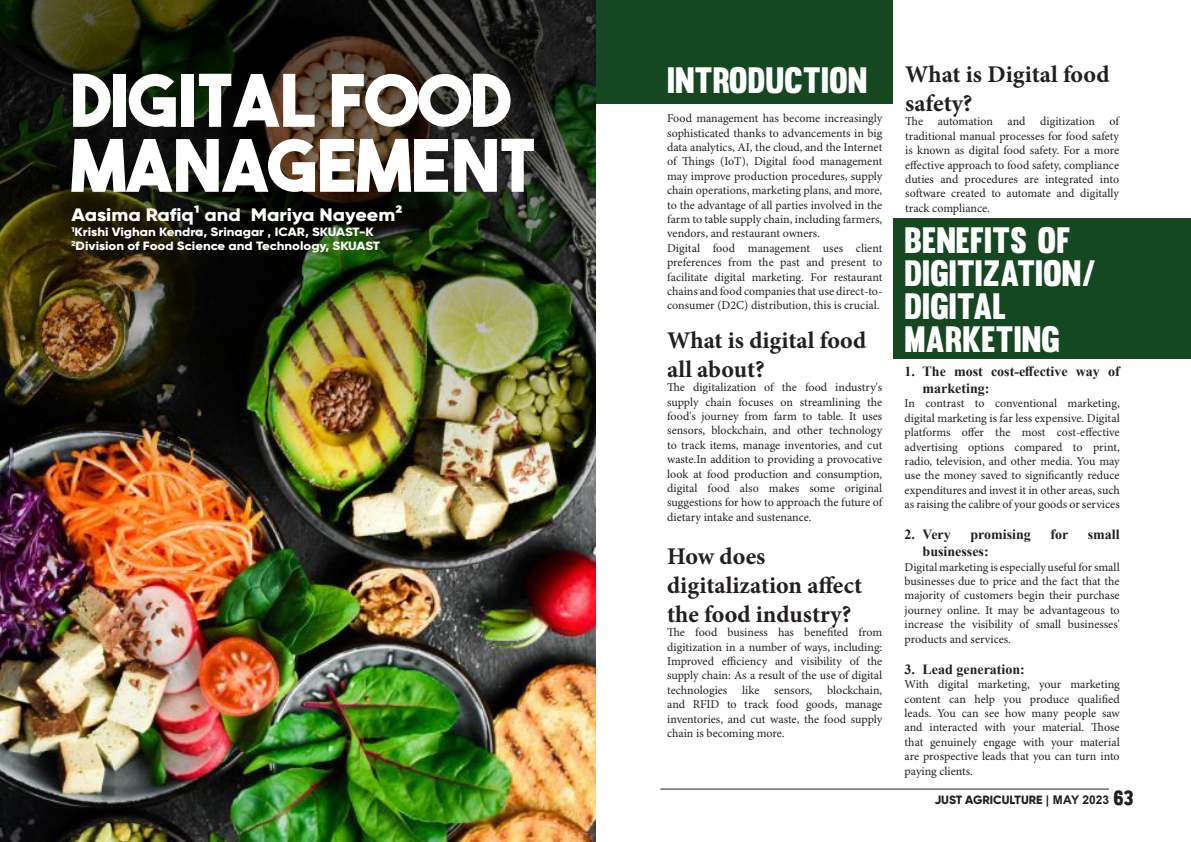
<style>
.page{position:relative;width:1191px;height:842px;background:#fff}
.page>*{position:absolute;margin:0;border:0;box-sizing:border-box;transform-origin:0 0}
.t1{font:72px/65px "The Bold Font";color:#fff}
.t2{font:36px/33px "Muro";color:#fff}
.t3{font:700 24px/28.8px "Minion Pro";color:#231f20}
.t4{font:800 18px "Gilroy";color:#fff;scale:1.11 1}
.t5{font:700 14px/16.8px "Times New Roman";color:#231f20}
.t6{font:12px/14.4px "Minion Pro";letter-spacing:-.005em;color:#231f20;text-align:justify}
.t7{font:800 12px "Gilroy";color:#fff;scale:1.11 1}
.t8{font:800 12px "Gilroy";color:#231f20}
.s1{font-family:"Arial";font-weight:700}
.s2{font-family:"Muro";font-weight:400;font-size:20px}
</style>
<div class="page">
<hr style="left:660px;top:788px;width:449px;height:1px;background:#231f20">
<div style="left:595px;top:0;width:298px;height:103px;background:#154721"></div>
<div style="left:893px;top:219px;width:298px;height:140px;background:#154721"></div>
<img style="left:0;top:0;width:595px;height:829px">
<p class="t1" style="left:71px;top:67px;width:466px">DIGITAL FOOD<br>MANAGEMENT</p>
<p class="t4" style="left:71px;top:204px;width:300px">Aasima Rafiq1 and Mariya Nayeem2</p>
<p class="t7" style="left:71px;top:224px;width:274px"><sup>1</sup>Krishi Vighan Kendra, Srinagar , ICAR, SKUAST-K</p>
<p class="t7" style="left:71px;top:238px;width:279px"><sup>2</sup>Division of Food Science and Technology, SKUAST</p>
<p class="t2" style="left:667px;top:63px;width:202px">INTRODUCTION</p>
<p class="t6" style="left:667px;top:112px;width:217px">Food management has become increasingly sophisticated thanks to advancements in big data analytics, AI, the cloud, and the Internet of Things (IoT), Digital food management may improve production procedures, supply chain operations, marketing plans, and more, to the advantage of all parties involved in the farm to table supply chain, including farmers, vendors, and restaurant owners.</p>
<p class="t6" style="left:667px;top:241px;width:217px">Digital food management uses client preferences from the past and present to facilitate digital marketing. For restaurant chains and food companies that use direct-to&shy;consumer (D2C) distribution, this is crucial.</p>
<p class="t3" style="left:667px;top:326px;width:201px">What is digital food all about?</p>
<p class="t6" style="left:667px;top:381px;width:217px">The digitalization of the food industry's supply chain focuses on streamlining the food's journey from farm to table. It uses sensors, blockchain, and other technology to track items, manage inventories, and cut waste.In addition to providing a provocative look at food production and consumption, digital food also makes some original suggestions for how to approach the future of dietary intake and sustenance.</p>
<p class="t3" style="left:667px;top:542px;width:196px">How does digitalization affect the food industry?</p>
<p class="t6" style="left:667px;top:625px;width:217px">The food business has benefited from digitization in a number of ways, including:<br>Improved efficiency and visibility of the supply chain: As a result of the use of digital technologies like sensors, blockchain, and RFID to track food goods, manage inventories, and cut waste, the food supply chain is becoming more.</p>
<p class="t3" style="left:905px;top:60px;width:206px">What is Digital food safety?</p>
<p class="t6" style="left:905px;top:115px;width:215px">The automation and digitization of traditional manual processes for food safety is known as digital food safety. For a more effective approach to food safety, compliance duties and procedures are integrated into software created to automate and digitally track compliance.</p>
<p class="t2" style="left:904px;top:223px;width:193px">BENEFITS OF<br>DIGITIZATION/<br>DIGITAL<br>MARKETING</p>
<p class="t5" style="left:922px;top:363px;width:199px;text-indent:-18px">1. The most cost-effective way of marketing:</p>
<p class="t6" style="left:904px;top:397px;width:217px">In contrast to conventional marketing, digital marketing is far less expensive. Digital platforms offer the most cost-effective advertising options compared to print, radio, television, and other media. You may use the money saved to significantly reduce expenditures and invest it in other areas, such as raising the calibre of your goods or services</p>
<p class="t5" style="left:904px;top:526px;width:48px">2. Very</p>
<p class="t5" style="left:970px;top:526px;width:62px">promising</p>
<p class="t5" style="left:1050px;top:526px;width:19px">for</p>
<p class="t5" style="left:1087px;top:526px;width:33px">small</p>
<p class="t5" style="left:922px;top:543px;width:68px">businesses:</p>
<p class="t6" style="left:904px;top:560px;width:217px">Digital marketing is especially useful for small businesses due to price and the fact that the majority of customers begin their purchase journey online. It may be advantageous to increase the visibility of small businesses' products and services.</p>
<p class="t5" style="left:904px;top:660px;width:122px">3. Lead generation:</p>
<p class="t6" style="left:904px;top:678px;width:217px">With digital marketing, your marketing content can help you produce qualified leads. You can see how many people saw and interacted with your material. Those that genuinely engage with your material are prospective leads that you can turn into paying clients.</p>
<p class="t8" style="left:934px;top:792px;width:200px">JUST AGRICULTURE <span class="s1">| MAY 2023</span> <span class="s2">63</span></p>
</div>
